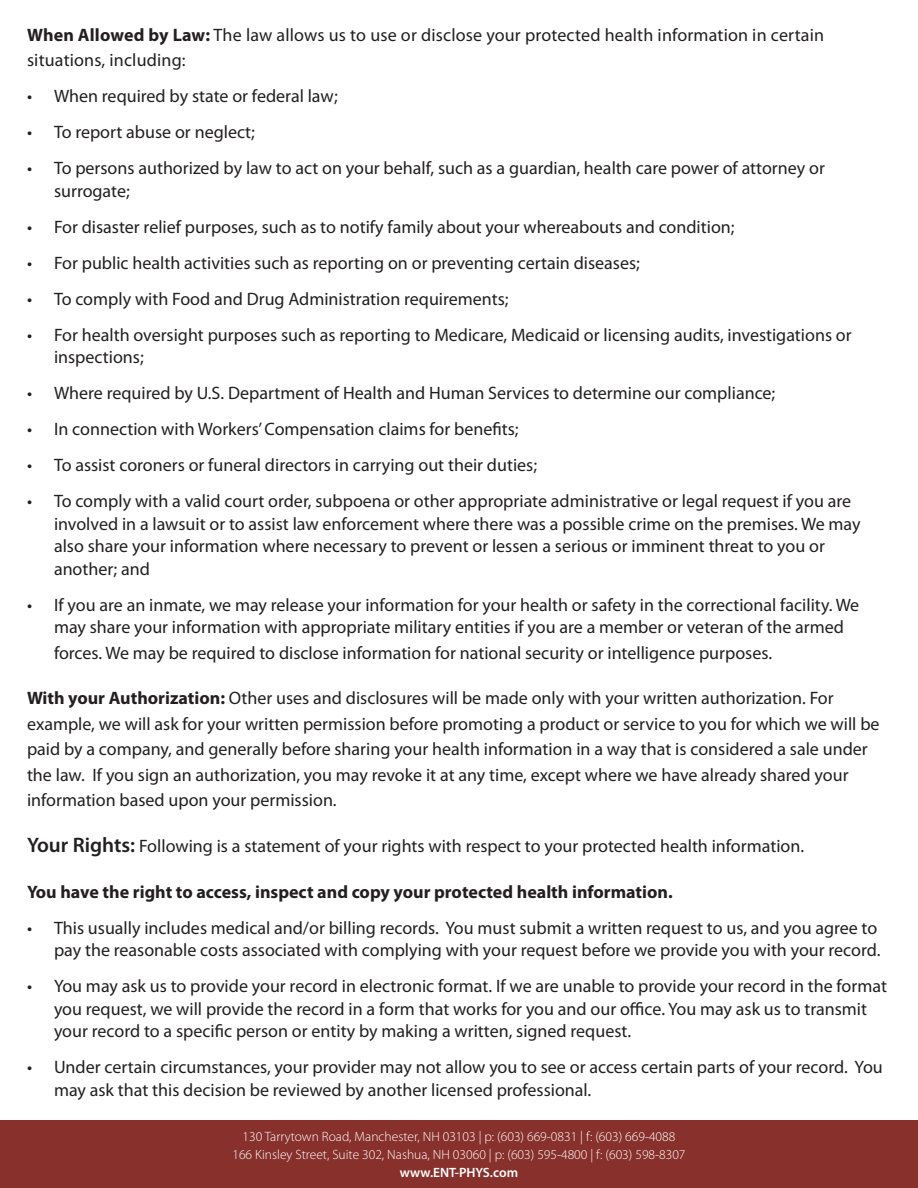
<style>
.page{position:relative;width:918px;height:1188px;background:#fff}
.page>*{position:absolute;margin:0;border:0;box-sizing:border-box;transform-origin:0 0}
.t1{font:18px/22.5px "Myriad Pro";color:#231f20}
.t2{font:700 18px "Myriad Pro";color:#231f20}
.t3{font:300 13.5px/18px "Myriad Pro";color:#fff;text-align:center}
.t4{font:600 13.5px "Myriad Pro";color:#fff}
.s1{font-weight:700}
.s2{font-weight:600;font-size:21px}
</style>
<div class="page">
<div style="left:0;top:1120px;width:918px;height:68px;background:#87302c"></div>
<p class="t1" style="left:27px;top:22px;width:799px;line-height:25.5px"><span class="s1">When Allowed by Law:</span> The law allows us to use or disclose your protected health information in certain situations, including:</p>
<p class="t1" style="left:27px;top:85px;width:312px">• When required by state or federal law;</p>
<p class="t1" style="left:27px;top:121px;width:230px">• To report abuse or neglect;</p>
<p class="t1" style="left:54px;top:157px;width:773px;text-indent:-27px">• To persons authorized by law to act on your behalf, such as a guardian, health care power of attorney or surrogate;</p>
<p class="t1" style="left:27px;top:216px;width:709px">• For disaster relief purposes, such as to notify family about your whereabouts and condition;</p>
<p class="t1" style="left:27px;top:252px;width:614px">• For public health activities such as reporting on or preventing certain diseases;</p>
<p class="t1" style="left:27px;top:288px;width:483px">• To comply with Food and Drug Administration requirements;</p>
<p class="t1" style="left:54px;top:324px;width:799px;text-indent:-27px">• For health oversight purposes such as reporting to Medicare, Medicaid or licensing audits, investigations or inspections;</p>
<p class="t1" style="left:27px;top:382px;width:750px">• Where required by U.S. Department of Health and Human Services to determine our compliance;</p>
<p class="t1" style="left:27px;top:418px;width:493px">• In connection with Workers’ Compensation claims for benefits;</p>
<p class="t1" style="left:27px;top:454px;width:512px">• To assist coroners or funeral directors in carrying out their duties;</p>
<p class="t1" style="left:54px;top:490px;width:808px;text-indent:-27px">• To comply with a valid court order, subpoena or other appropriate administrative or legal request if you are involved in a lawsuit or to assist law enforcement where there was a possible crime on the premises. We may also share your information where necessary to prevent or lessen a serious or imminent threat to you or another; and</p>
<p class="t1" style="left:54px;top:594px;width:807px;text-indent:-27px">• If you are an inmate, we may release your information for your health or safety in the correctional facility. We may share your information with appropriate military entities if you are a member or veteran of the armed</p>
<p class="t1" style="left:54px;top:642px;width:720px">forces. We may be required to disclose information for national security or intelligence purposes.</p>
<p class="t1" style="left:27px;top:686px;width:854px;line-height:25.5px"><span class="s1">With your Authorization:</span> Other uses and disclosures will be made only with your written authorization. For example, we will ask for your written permission before promoting a product or service to you for which we will be paid by a company, and generally before sharing your health information in a way that is considered a sale under the law. If you sign an authorization, you may revoke it at any time, except where we have already shared your information based upon your permission.</p>
<p class="t1" style="left:27px;top:835px;width:779px"><span class="s2">Your Rights:</span> Following is a statement of your rights with respect to your protected health information.</p>
<p class="t2" style="left:27px;top:882px;width:647px">You have the right to access, inspect and copy your protected health information.</p>
<p class="t1" style="left:27px;top:917px;width:855px;text-align:right">• This usually includes medical and/or billing records. You must submit a written request to us, and you agree to pay the reasonable costs associated with complying with your request before we provide you with your record.</p>
<p class="t1" style="left:54px;top:975px;width:835px;text-indent:-27px">• You may ask us to provide your record in electronic format. If we are unable to provide your record in the format you request, we will provide the record in a form that works for you and our office. You may ask us to transmit your record to a specific person or entity by making a written, signed request.</p>
<p class="t1" style="left:54px;top:1056px;width:830px;text-indent:-27px">• Under certain circumstances, your provider may not allow you to see or access certain parts of your record. You may ask that this decision be reviewed by another licensed professional.</p>
<p class="t3" style="left:232px;top:1128px;width:455px">130 Tarrytown Road, Manchester, NH 03103 | p: (603) 669-0831 | f: (603) 669-4088<br>166 Kinsley Street, Suite 302, Nashua, NH 03060 | p: (603) 595-4800 | f: (603) 598-8307</p>
<p class="t4" style="left:400px;top:1165px;width:120px">www.ENT-PHYS.com</p>
</div>
